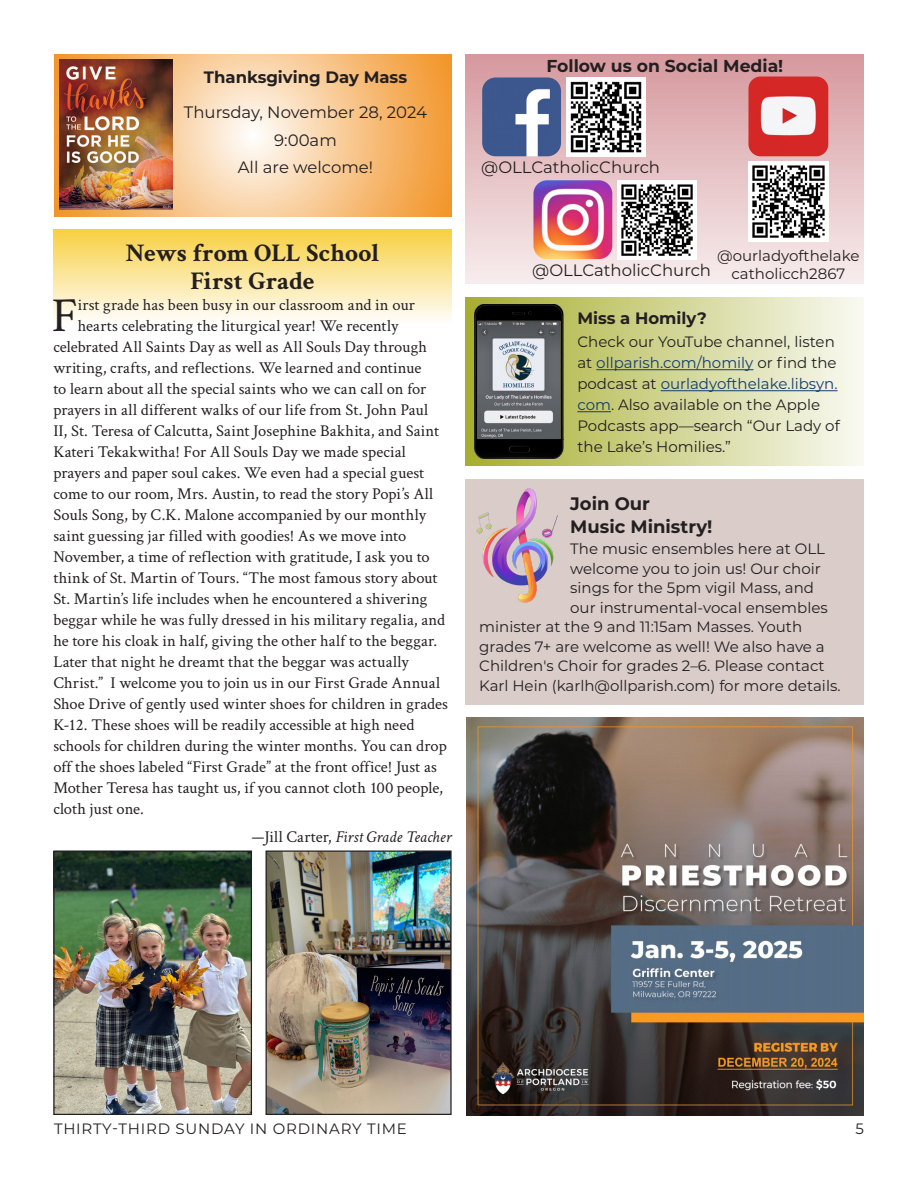
<style>
.page{position:relative;width:918px;height:1188px;background:#fff}
.page>*{position:absolute;margin:0;border:0;box-sizing:border-box;transform-origin:0 0}
.Cover___P3_Article_Body_Copy{font:49.05px "Crimson Text";color:#231f20}
.Cover___P3_Article_Body_Copy-2{font:700 25.5px "Crimson Text";letter-spacing:-.01em;color:#231f20}
.Montserrat_Bold_Header_12pt{font:700 18px/22.5px "Montserrat";color:#231f20}
.Montserrat_Bold_Header_12pt-2{font:700 17.25px "Montserrat";color:#231f20}
.Cover___P3_Article_Body_Copy-3{font:16.5px "Crimson Text";letter-spacing:.005em;color:#231f20}
.Montserrat_Body_10pt{font:16.5px "Montserrat";color:#231f20}
.Montserrat_Bold_Header_12pt-3{font:700 16.5px "Montserrat";color:#231f20}
.Cover___P3_Article_Body_Copy-4{font:italic 16.5px "Crimson Text";color:#231f20}
.Montserrat_Body_10pt-2{font:15px/21px "Montserrat";color:#231f20;text-align:center}
.Montserrat_Body_10pt-3{font:15px "Montserrat";letter-spacing:.05em;color:#231f20}
.s1{font-style:normal}
.s2{color:#163c6e}
</style>
<div class="page">
<div style="left:466px;top:54px;width:398px;height:230px;background:linear-gradient(to bottom,#d5989d,#f7eced)"></div>
<img style="left:482px;top:77px;width:79px;height:79px">
<img style="left:566px;top:77px;width:79px;height:79px">
<img style="left:533px;top:180px;width:79px;height:79px">
<img style="left:618px;top:180px;width:79px;height:79px">
<img style="left:748px;top:76px;width:80px;height:80px">
<img style="left:748px;top:162px;width:80px;height:80px">
<div style="left:466px;top:297px;width:398px;height:169px;background:linear-gradient(to right,#a6ad2e,#f9f9f2)"></div>
<hr style="left:596px;top:369px;width:157px;height:1px;background:#163c6e">
<hr style="left:661px;top:390px;width:177px;height:1px;background:#163c6e">
<hr style="left:577px;top:411px;width:34px;height:1px;background:#163c6e">
<img style="left:474px;top:305px;width:90px;height:154px">
<div style="left:466px;top:479px;width:398px;height:225px;background:#daccc9"></div>
<img style="left:476px;top:488px;width:82px;height:115px">
<div style="left:53px;top:230px;width:399px;height:94px;background:linear-gradient(to bottom,#f8d042,#fefdfa)"></div>
<img style="left:55px;top:852px;width:195px;height:261px">
<div style="left:53px;top:850px;width:199px;height:265px;border:1px solid #231f20"></div>
<img style="left:268px;top:852px;width:182px;height:261px">
<div style="left:266px;top:850px;width:186px;height:265px;border:1px solid #231f20"></div>
<svg style="left:54px;top:54px;width:398px;height:162px;background:#f7c78f"></svg>
<img style="left:60px;top:59px;width:113px;height:151px">
<img style="left:466px;top:718px;width:398px;height:397px">
<p class="Montserrat_Bold_Header_12pt-3" style="left:204px;top:66px;width:205px">Thanksgiving Day Mass</p>
<p class="Montserrat_Body_10pt" style="left:184px;top:101px;width:245px">Thursday, November 28, 2024</p>
<p class="Montserrat_Body_10pt" style="left:274px;top:129px;width:64px">9:00am</p>
<p class="Montserrat_Body_10pt" style="left:238px;top:156px;width:137px">All are welcome!</p>
<p class="Cover___P3_Article_Body_Copy-2" style="left:126px;top:237px;width:255px">News from OLL School</p>
<p class="Cover___P3_Article_Body_Copy-2" style="left:191px;top:266px;width:125px">First Grade</p>
<p class="Cover___P3_Article_Body_Copy" style="left:51px;top:282px;width:28px">F</p>
<p class="Cover___P3_Article_Body_Copy-3" style="left:78px;top:294px;width:339px">irst grade has been busy in our classroom and in our</p>
<p class="Cover___P3_Article_Body_Copy-3" style="left:78px;top:315px;width:322px">hearts celebrating the liturgical year! We recently</p>
<p class="Cover___P3_Article_Body_Copy-3" style="left:53px;top:336px;width:375px">celebrated All Saints Day as well as All Souls Day through</p>
<p class="Cover___P3_Article_Body_Copy-3" style="left:53px;top:357px;width:370px">writing, crafts, and reflections. We learned and continue</p>
<p class="Cover___P3_Article_Body_Copy-3" style="left:53px;top:378px;width:374px">to learn about all the special saints who we can call on for</p>
<p class="Cover___P3_Article_Body_Copy-3" style="left:53px;top:399px;width:376px">prayers in all different walks of our life from St. John Paul</p>
<p class="Cover___P3_Article_Body_Copy-3" style="left:53px;top:420px;width:387px">II, St. Teresa of Calcutta, Saint Josephine Bakhita, and Saint</p>
<p class="Cover___P3_Article_Body_Copy-3" style="left:53px;top:441px;width:354px">Kateri Tekakwitha! For All Souls Day we made special</p>
<p class="Cover___P3_Article_Body_Copy-3" style="left:53px;top:462px;width:373px">prayers and paper soul cakes. We even had a special guest</p>
<p class="Cover___P3_Article_Body_Copy-3" style="left:53px;top:483px;width:381px">come to our room, Mrs. Austin, to read the story Popi’s All</p>
<p class="Cover___P3_Article_Body_Copy-3" style="left:53px;top:504px;width:374px">Souls Song, by C.K. Malone accompanied by our monthly</p>
<p class="Cover___P3_Article_Body_Copy-3" style="left:53px;top:525px;width:355px">saint guessing jar filled with goodies! As we move into</p>
<p class="Cover___P3_Article_Body_Copy-3" style="left:53px;top:546px;width:378px">November, a time of reflection with gratitude, I ask you to</p>
<p class="Cover___P3_Article_Body_Copy-3" style="left:53px;top:567px;width:386px">think of St. Martin of Tours. “The most famous story about</p>
<p class="Cover___P3_Article_Body_Copy-3" style="left:53px;top:588px;width:376px">St. Martin’s life includes when he encountered a shivering</p>
<p class="Cover___P3_Article_Body_Copy-3" style="left:53px;top:609px;width:393px">beggar while he was fully dressed in his military regalia, and</p>
<p class="Cover___P3_Article_Body_Copy-3" style="left:53px;top:630px;width:385px">he tore his cloak in half, giving the other half to the beggar.</p>
<p class="Cover___P3_Article_Body_Copy-3" style="left:53px;top:651px;width:357px">Later that night he dreamt that the beggar was actually</p>
<p class="Cover___P3_Article_Body_Copy-3" style="left:53px;top:672px;width:388px">Christ.” I welcome you to join us in our First Grade Annual</p>
<p class="Cover___P3_Article_Body_Copy-3" style="left:53px;top:693px;width:396px">Shoe Drive of gently used winter shoes for children in grades</p>
<p class="Cover___P3_Article_Body_Copy-3" style="left:53px;top:714px;width:363px">K-12. These shoes will be readily accessible at high need</p>
<p class="Cover___P3_Article_Body_Copy-3" style="left:53px;top:735px;width:395px">schools for children during the winter months. You can drop</p>
<p class="Cover___P3_Article_Body_Copy-3" style="left:53px;top:756px;width:385px">off the shoes labeled “First Grade” at the front office! Just as</p>
<p class="Cover___P3_Article_Body_Copy-3" style="left:53px;top:777px;width:391px">Mother Teresa has taught us, if you cannot cloth 100 people,</p>
<p class="Cover___P3_Article_Body_Copy-3" style="left:53px;top:798px;width:92px">cloth just one.</p>
<p class="Cover___P3_Article_Body_Copy-4" style="left:252px;top:827px;width:201px"><span class="s1">—Jill Carter,</span> First Grade Teacher</p>
<p class="Montserrat_Bold_Header_12pt-2" style="left:546px;top:54px;width:238px">Follow us on Social Media!</p>
<p class="Montserrat_Body_10pt" style="left:481px;top:156px;width:180px">@OLLCatholicChurch</p>
<p class="Montserrat_Body_10pt" style="left:532px;top:259px;width:180px">@OLLCatholicChurch</p>
<p class="Montserrat_Body_10pt-2" style="left:717px;top:247px;width:144px;line-height:18px">@ourladyofthelake catholicch2867</p>
<p class="Montserrat_Bold_Header_12pt-3" style="left:577px;top:306px;width:131px">Miss a Homily?</p>
<p class="Montserrat_Body_10pt-2" style="left:577px;top:331px;width:264px;text-align:left">Check our YouTube channel, listen at <span class="s2">ollparish.com/homily</span> or find the podcast at <span class="s2">ourladyofthelake.libsyn. com</span>. Also available on the Apple<br>Podcasts app—search “Our Lady of the Lake’s Homilies.”</p>
<p class="Montserrat_Bold_Header_12pt" style="left:570px;top:492px;width:144px">Join Our<br>Music Ministry!</p>
<p class="Montserrat_Body_10pt-2" style="left:570px;top:538px;width:256px">The music ensembles here at OLL</p>
<p class="Montserrat_Body_10pt-2" style="left:570px;top:557px;width:252px">welcome you to join us! Our choir</p>
<p class="Montserrat_Body_10pt-2" style="left:570px;top:577px;width:245px">sings for the 5pm vigil Mass, and</p>
<p class="Montserrat_Body_10pt-2" style="left:570px;top:596px;width:259px">our instrumental-vocal ensembles</p>
<p class="Montserrat_Body_10pt-2" style="left:479px;top:616px;width:324px">minister at the 9 and 11:15am Masses. Youth</p>
<p class="Montserrat_Body_10pt-2" style="left:479px;top:635px;width:347px">grades 7+ are welcome as well! We also have a</p>
<p class="Montserrat_Body_10pt-2" style="left:479px;top:655px;width:347px">Children's Choir for grades 2–6. Please contact</p>
<p class="Montserrat_Body_10pt-2" style="left:479px;top:674px;width:363px">Karl Hein (karlh@ollparish.com) for more details.</p>
<p class="Montserrat_Body_10pt-3" style="left:54px;top:1118px;width:354px">THIRTY-THIRD SUNDAY IN ORDINARY TIME</p>
<p class="Montserrat_Body_10pt-2" style="left:856px;top:1118px;width:10px">5</p>
</div>
